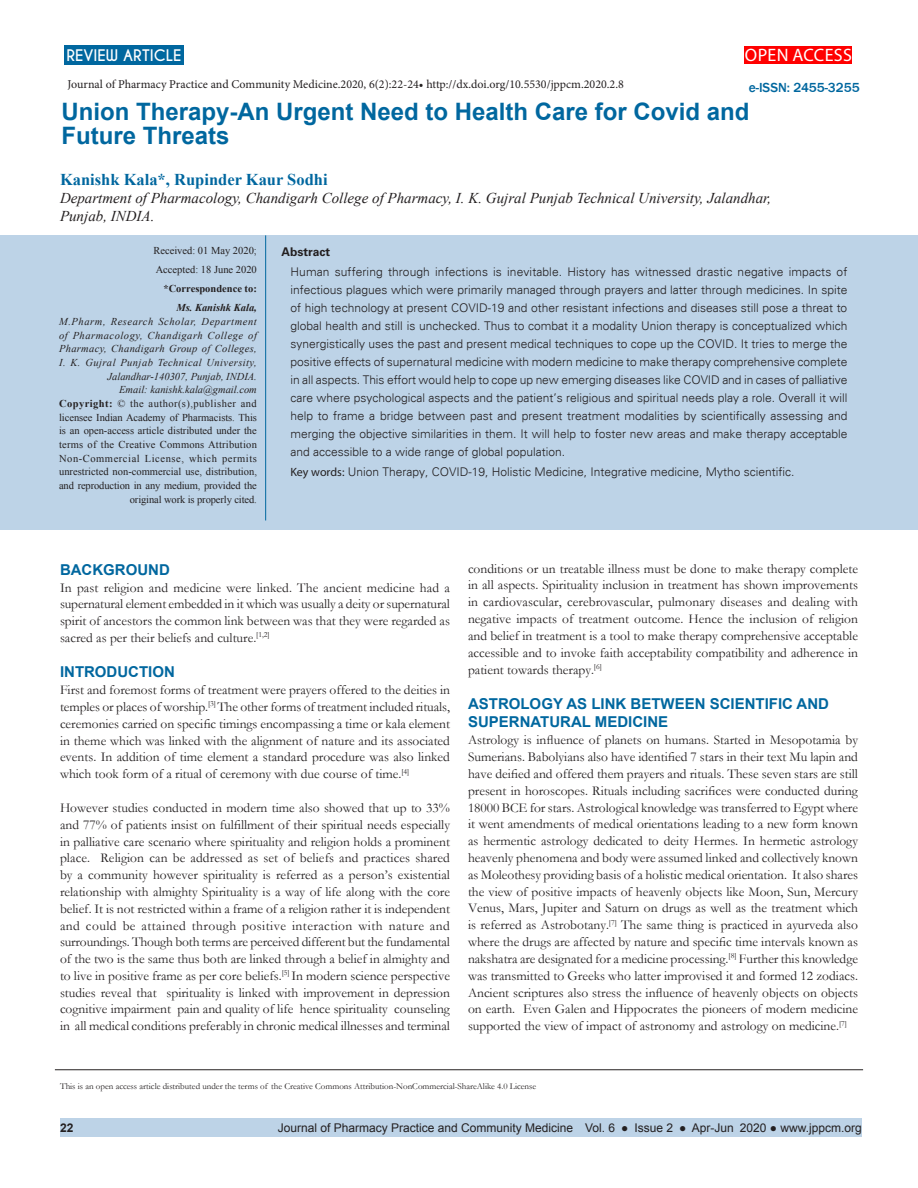
<style>
.page{position:relative;width:918px;height:1188px;background:#fff}
.page>*{position:absolute;margin:0;border:0;box-sizing:border-box;transform-origin:0 0}
.AT{font:700 24px/24px "Arial";color:#00679f}
.t1{font:18px "Myriad Pro";letter-spacing:.02em;color:#fff}
.AU{font:700 16.5px "Times New Roman";color:#00679f}
.AFF{font:italic 15px/18px "Times New Roman";color:#231f20}
.t2{font:700 15px/18.3px "Arial";color:#00679f}
.t3{font:700 15px "Caviar Dreams";color:#fff}
.TX{font:13.5px/16.8px "Garamond";color:#231f20;text-align:justify}
.t4{font:500 13.5px "Franklin Gothic";color:#00679f}
.ABS{font:300 12px/18px "Univers LT";color:#231f20;text-align:justify}
.t5{font:12px "Minion Pro";color:#231f20}
.t6{font:12px "Arial";color:#231f20}
.ABS-2{font:700 12px "Univers LT Std";color:#231f20}
.t7{font:700 12px "Arial";color:#231f20}
.HTC{font:10.5px/13.6px "Times New Roman";color:#231f20;text-align:right}
.HTC-2{font:italic 10.5px/13.6px "Times New Roman";letter-spacing:.04em;color:#231f20;text-align:right}
.HTC-3{font:italic 10.5px "Times New Roman";color:#231f20}
.HTC-4{font:700 10.5px "Times New Roman";color:#231f20}
.HTC-5{font:italic 700 10.5px "Times New Roman";color:#231f20}
.DOI{font:9px "Garamond";color:#231f20}
.s1{font-family:"Myriad Pro";font-weight:400}
.s2{font-weight:700}
</style>
<div class="page">
<div style="left:60px;top:1118px;width:802px;height:19px;background:#bdd3e7"></div>
<div style="left:745px;top:46px;width:107px;height:17px;background:#f00"></div>
<div style="left:64px;top:46px;width:120px;height:19px;background:#00679f"></div>
<div style="left:0;top:235px;width:918px;height:295px;background:#bdd3e7"></div>
<hr style="left:265px;top:235px;width:1px;height:285px;background:#00679f">
<hr style="left:55px;top:1069px;width:808px;height:1px;background:#231f20">
<p class="t3" style="left:67px;top:47px;width:117px">REVIEW ARTICLE</p>
<h2 class="t1" style="left:745px;top:44px;width:109px">OPEN ACCESS</h2>
<p class="t4" style="left:749px;top:79px;width:112px">e-ISSN: 2455-3255</p>
<p class="t5" style="left:68px;top:76px;width:558px">Journal of Pharmacy Practice and Community Medicine.2020, 6(2):22-24• http://dx.doi.org/10.5530/jppcm.2020.2.8</p>
<p class="AT" style="left:61px;top:100px;width:690px">Union Therapy-An Urgent Need to Health Care for Covid and<br>Future Threats</p>
<p class="AU" style="left:60px;top:168px;width:269px">Kanishk Kala*, Rupinder Kaur Sodhi</p>
<p class="AFF" style="left:60px;top:188px;width:713px">Department of Pharmacology, Chandigarh College of Pharmacy, I. K. Gujral Punjab Technical University, Jalandhar,<br>Punjab, INDIA.</p>
<p class="ABS-2" style="left:281px;top:244px;width:50px">Abstract</p>
<p class="ABS" style="left:290px;top:263px;width:559px">Human suffering through infections is inevitable. History has witnessed drastic negative impacts of infectious plagues which were primarily managed through prayers and latter through medicines. In spite of high technology at present COVID-19 and other resistant infections and diseases still pose a threat to global health and still is unchecked. Thus to combat it a modality Union therapy is conceptualized which synergistically uses the past and present medical techniques to cope up the COVID. It tries to merge the positive effects of supernatural medicine with modern medicine to make therapy comprehensive complete in all aspects. This effort would help to cope up new emerging diseases like COVID and in cases of palliative care where psychological aspects and the patient’s religious and spiritual needs play a role. Overall it will help to frame a bridge between past and present treatment modalities by scientifically assessing and merging the objective similarities in them. It will help to foster new areas and make therapy acceptable and accessible to a wide range of global population.</p>
<p class="ABS" style="left:290px;top:463px;width:506px"><span class="s1">Key words:</span> Union Therapy, COVID-19, Holistic Medicine, Integrative medicine, Mytho scientific.</p>
<p class="HTC" style="left:153px;top:244px;width:105px">Received: 01 May 2020;</p>
<p class="HTC" style="left:156px;top:263px;width:103px">Accepted: 18 June 2020</p>
<p class="HTC-4" style="left:163px;top:282px;width:95px">*Correspondence to:</p>
<p class="HTC-5" style="left:176px;top:301px;width:82px">Ms. Kanishk Kala,</p>
<p class="HTC-2" style="left:59px;top:314px;width:199px">M.Pharm, Research Scholar, Department of Pharmacology, Chandigarh College of Pharmacy, Chandigarh Group of Colleges, I. K. Gujral Punjab Technical University, Jalandhar-140307, Punjab, INDIA.</p>
<p class="HTC-3" style="left:119px;top:383px;width:139px">Email: kanishk.kala@gmail.com</p>
<p class="HTC" style="left:59px;top:396px;width:199px"><span class="s2">Copyright:</span> © the author(s),publisher and licensee Indian Academy of Pharmacists. This is an open-access article distributed under the terms of the Creative Commons Attribution Non-Commercial License, which permits unrestricted non-commercial use, distribution, and reproduction in any medium, provided the original work is properly cited.</p>
<h1 class="t2" style="left:60px;top:561px;width:111px">BACKGROUND</h1>
<p class="TX" style="left:60px;top:579px;width:391px">In past religion and medicine were linked. The ancient medicine had a supernatural element embedded in it which was usually a deity or supernatural spirit of ancestors the common link between was that they were regarded as sacred as per their beliefs and culture.<sup>[1,2]</sup></p>
<h1 class="t2" style="left:60px;top:664px;width:116px">INTRODUCTION</h1>
<p class="TX" style="left:60px;top:681px;width:392px">First and foremost forms of treatment were prayers offered to the deities in temples or places of worship.<sup>[3]</sup> The other forms of treatment included rituals, ceremonies carried on specific timings encompassing a time or kala element in theme which was linked with the alignment of nature and its associated events. In addition of time element a standard procedure was also linked which took form of a ritual of ceremony with due course of time.<sup>[4]</sup></p>
<p class="TX" style="left:60px;top:799px;width:392px">However studies conducted in modern time also showed that up to 33% and 77% of patients insist on fulfillment of their spiritual needs especially in palliative care scenario where spirituality and religion holds a prominent place. Religion can be addressed as set of beliefs and practices shared by a community however spirituality is referred as a person’s existential relationship with almighty Spirituality is a way of life along with the core belief. It is not restricted within a frame of a religion rather it is independent and could be attained through positive interaction with nature and surroundings. Though both terms are perceived different but the fundamental of the two is the same thus both are linked through a belief in almighty and to live in positive frame as per core beliefs.<sup>[5]</sup> In modern science perspective studies reveal that spirituality is linked with improvement in depression cognitive impairment pain and quality of life hence spirituality counseling in all medical conditions preferably in chronic medical illnesses and terminal</p>
<p class="TX" style="left:468px;top:560px;width:392px">conditions or un treatable illness must be done to make therapy complete in all aspects. Spirituality inclusion in treatment has shown improvements in cardiovascular, cerebrovascular, pulmonary diseases and dealing with negative impacts of treatment outcome. Hence the inclusion of religion and belief in treatment is a tool to make therapy comprehensive acceptable accessible and to invoke faith acceptability compatibility and adherence in patient towards therapy.<sup>[6]</sup></p>
<h1 class="t2" style="left:468px;top:695px;width:363px">ASTROLOGY AS LINK BETWEEN SCIENTIFIC AND<br>SUPERNATURAL MEDICINE</h1>
<p class="TX" style="left:468px;top:731px;width:392px">Astrology is influence of planets on humans. Started in Mesopotamia by Sumerians. Babolyians also have identified 7 stars in their text Mu lapin and have deified and offered them prayers and rituals. These seven stars are still present in horoscopes. Rituals including sacrifices were conducted during 18000 BCE for stars. Astrological knowledge was transferred to Egypt where it went amendments of medical orientations leading to a new form known as hermentic astrology dedicated to deity Hermes. In hermetic astrology heavenly phenomena and body were assumed linked and collectively known as Moleothesy providing basis of a holistic medical orientation. It also shares the view of positive impacts of heavenly objects like Moon, Sun, Mercury Venus, Mars, Jupiter and Saturn on drugs as well as the treatment which is referred as Astrobotany.<sup>[7]</sup> The same thing is practiced in ayurveda also where the drugs are affected by nature and specific time intervals known as nakshatra are designated for a medicine processing.<sup>[8]</sup> Further this knowledge was transmitted to Greeks who latter improvised it and formed 12 zodiacs.<br>Ancient scriptures also stress the influence of heavenly objects on objects on earth. Even Galen and Hippocrates the pioneers of modern medicine supported the view of impact of astronomy and astrology on medicine.<sup>[7]</sup></p>
<p class="DOI" style="left:60px;top:1080px;width:478px">This is an open access article distributed under the terms of the Creative Commons Attribution-NonCommercial-ShareAlike 4.0 License</p>
<p class="t7" style="left:60px;top:1120px;width:15px">22</p>
<p class="t6" style="left:278px;top:1120px;width:585px">Journal of Pharmacy Practice and Community Medicine Vol. 6 ● Issue 2 ● Apr-Jun 2020 ● www.jppcm.org</p>
</div>
